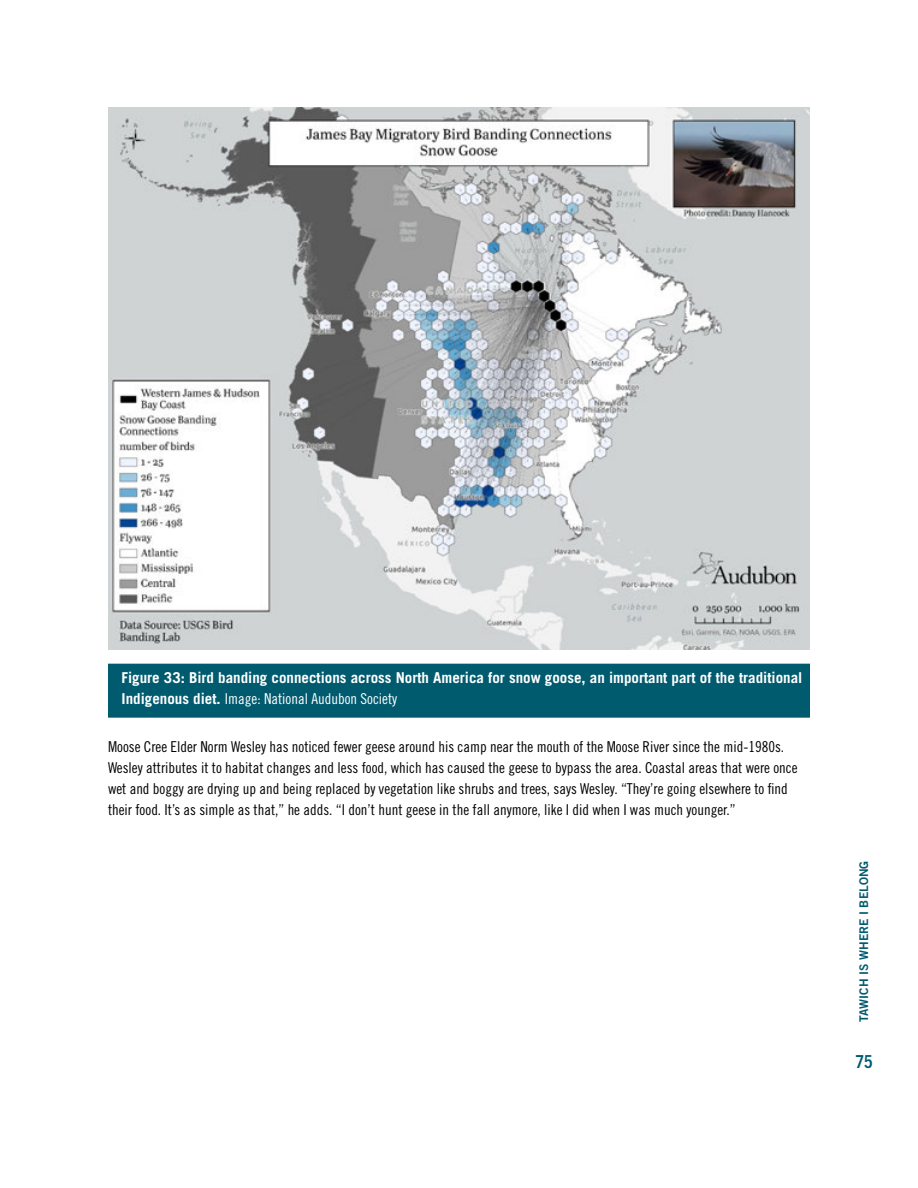
<style>
.page{position:relative;width:918px;height:1188px;background:#fff}
.page>*{position:absolute;margin:0;border:0;box-sizing:border-box;transform-origin:0 0}
.t1{font:700 condensed 18px "Trade Gothic Next LT Pro";color:#005b6f}
.t2{font:15px/21px "Trade Gothic LT Std Cn 18";color:#000}
.figure_title{font:700 15px/21px "Trade Gothic LT Std";color:#fff}
.t3{font:12px "Trade Gothic LT Std Bd 2";color:#005b6f}
.s1{font-family:"Trade Gothic LT Std Cn 18";font-weight:400}
</style>
<div class="page">
<div style="left:108px;top:673px;width:702px;height:36px;background:#005b6f"></div>
<div style="left:108px;top:700px;width:702px;height:18px;background:#005b6f"></div>
<div style="left:108px;top:664px;width:702px;height:18px;background:#005b6f"></div>
<img style="left:108px;top:107px;width:702px;height:543px">
<p class="figure_title" style="left:122px;top:667px;width:682px">Figure 33: Bird banding connections across North America for snow goose, an important part of the traditional<br>Indigenous diet. <span class="s1">Image: National Audubon Society</span></p>
<p class="t2" style="left:108px;top:736px;width:691px">Moose Cree Elder Norm Wesley has noticed fewer geese around his camp near the mouth of the Moose River since the mid-1980s.<br>Wesley attributes it to habitat changes and less food, which has caused the geese to bypass the area. Coastal areas that were once wet and boggy are drying up and being replaced by vegetation like shrubs and trees, says Wesley. “They’re going elsewhere to find their food. It’s as simple as that,” he adds. “I don’t hunt geese in the fall anymore, like I did when I was much younger.”</p>
<p class="t3" style="left:857px;top:1022px;width:162px;rotate:-90deg">TAWICH IS WHERE I BELONG</p>
<p class="t1" style="left:855px;top:1049px;width:19px">75</p>
</div>
